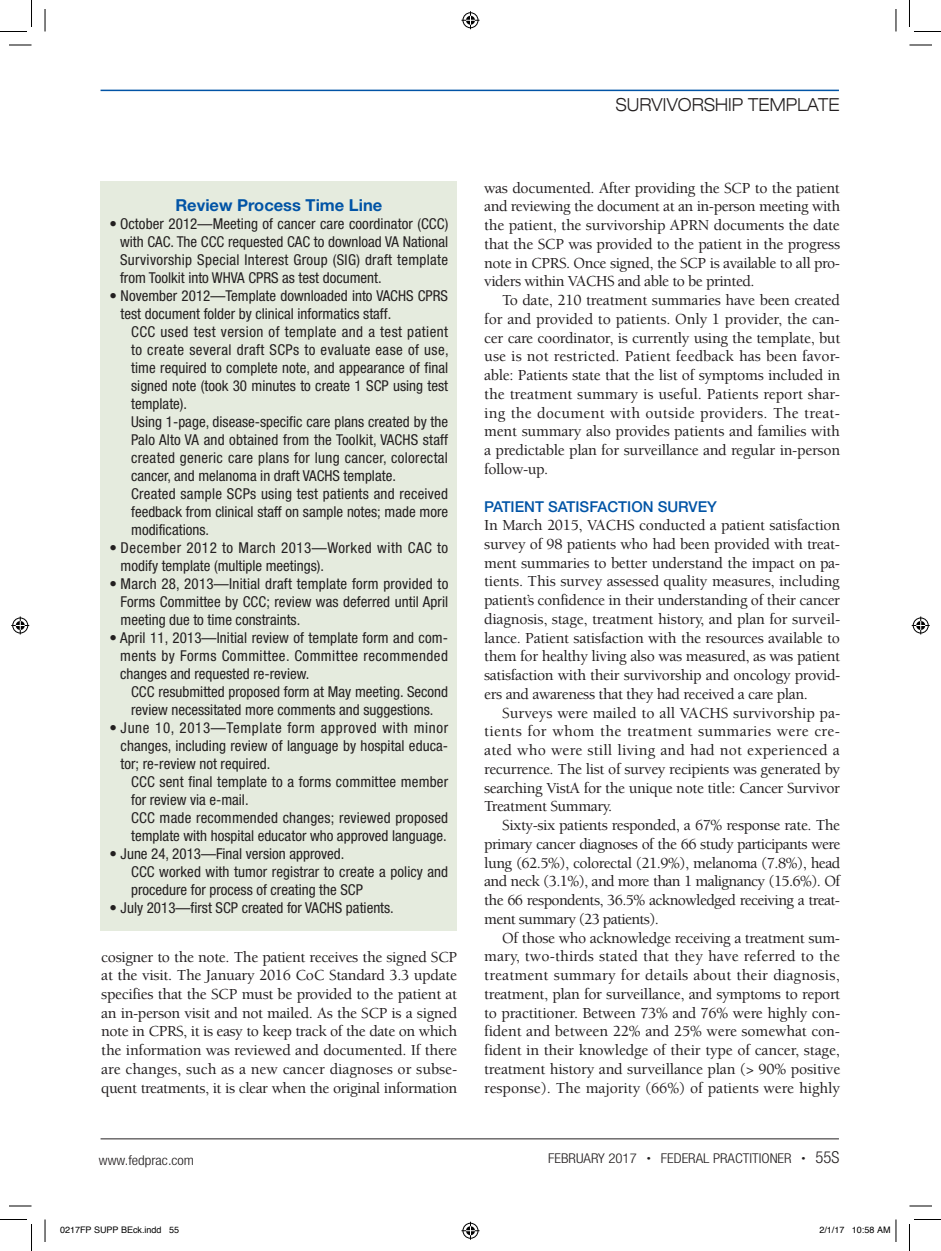
<style>
.page{position:relative;width:941px;height:1251px;background:#fff}
.page>*{position:absolute;margin:0;border:0;box-sizing:border-box;transform-origin:0 0}
.t1{font:300 expanded 18px "Helvetica Neue LT Std";letter-spacing:.01em;color:#231f20;scale:.9 1}
.t2{font:700 16.5px "Helvetica Neue LT Std";color:#0154a6}
.t3{font:500 15.75px/18.8px "Berkeley Std";letter-spacing:-.025em;color:#231f20;text-align:justify}
.t4{font:condensed 15px/18px "Helvetica Neue LT Std";color:#231f20}
.t5{font:condensed 15px/18px "Helvetica Neue LT Std";letter-spacing:.035em;color:#231f20}
.t6{font:500 15px "Helvetica Neue LT Std";color:#0154a6}
.t7{font:300 condensed 13.5px "Helvetica Neue LT Std";color:#231f20;scale:1.1 1}
.t8{font:9px "Helvetica";color:#000}
.s1{font-size:7.5px}
.s2{font-size:16.5px}
</style>
<div class="page">
<hr style="left:100px;top:1138px;width:738px;height:1px;background:#231f20">
<hr style="left:100px;top:90px;width:738px;height:1px;background:#0154a6">
<div style="left:100px;top:181px;width:357px;height:750px;background:#e5ebde"></div>
<svg style="left:9px;top:45px;width:23px;height:1px"></svg>
<svg style="left:909px;top:45px;width:23px;height:1px"></svg>
<svg style="left:9px;top:1206px;width:23px;height:1px"></svg>
<svg style="left:909px;top:1206px;width:23px;height:1px"></svg>
<svg style="left:45px;top:9px;width:1px;height:23px"></svg>
<svg style="left:45px;top:1220px;width:1px;height:22px"></svg>
<svg style="left:895px;top:9px;width:1px;height:23px"></svg>
<svg style="left:0;top:0;width:32px;height:32px"></svg>
<svg style="left:0;top:1219px;width:32px;height:32px"></svg>
<svg style="left:909px;top:0;width:31px;height:32px"></svg>
<svg style="left:909px;top:1219px;width:31px;height:32px"></svg>
<svg style="left:461px;top:11px;width:18px;height:18px"></svg>
<svg style="left:461px;top:1222px;width:18px;height:18px"></svg>
<svg style="left:11px;top:616px;width:18px;height:18px"></svg>
<svg style="left:911px;top:616px;width:18px;height:18px"></svg>
<svg style="left:895px;top:1220px;width:1px;height:22px"></svg>
<p class="t1" style="left:615px;top:94px;width:250px">SURVIVORSHIP TEMPLATE</p>
<p class="t2" style="left:175px;top:195px;width:208px">Review Process Time Line</p>
<p class="t4" style="left:120px;top:214px;width:330px;text-align:justify;text-indent:-10px">• October 2012—Meeting of cancer care coordinator (CCC) with CAC. The CCC requested CAC to download VA National Survivorship Special Interest Group (SIG) draft template from Toolkit into WHVA CPRS as test document.</p>
<p class="t4" style="left:121px;top:286px;width:329px;text-indent:-11px">• November 2012—Template downloaded into VACHS CPRS test document folder by clinical informatics staff.</p>
<p class="t4" style="left:131px;top:322px;width:319px">CCC used test version of template and a test patient to create several draft SCPs to evaluate ease of use, time required to complete note, and appearance of final signed note (took 30 minutes to create 1 SCP using test template).<br>Using 1-page, disease-specific care plans created by the Palo Alto VA and obtained from the Toolkit, VACHS staff created generic care plans for lung cancer, colorectal cancer, and melanoma in draft VACHS template.<br>Created sample SCPs using test patients and received feedback from clinical staff on sample notes; made more modifications.</p>
<p class="t5" style="left:121px;top:538px;width:329px;text-indent:-11px">• December 2012 to March 2013—Worked with CAC to modify template (multiple meetings).</p>
<p class="t4" style="left:121px;top:574px;width:329px;text-align:justify;text-indent:-11px">• March 28, 2013—Initial draft template form provided to Forms Committee by CCC; review was deferred until April meeting due to time constraints.</p>
<p class="t4" style="left:120px;top:628px;width:329px;text-align:justify;text-indent:-11px">• April 11, 2013—Initial review of template form and com&shy;ments by Forms Committee. Committee recommended changes and requested re-review.</p>
<p class="t4" style="left:131px;top:682px;width:318px">CCC resubmitted proposed form at May meeting. Second review necessitated more comments and suggestions.</p>
<p class="t4" style="left:121px;top:718px;width:329px;text-align:justify;text-indent:-11px">• June 10, 2013—Template form approved with minor changes, including review of language by hospital educa&shy;tor; re-review not required.</p>
<p class="t4" style="left:131px;top:772px;width:318px">CCC sent final template to a forms committee member for review via e-mail.<br>CCC made recommended changes; reviewed proposed template with hospital educator who approved language.</p>
<p class="t4" style="left:131px;top:844px;width:318px;text-indent:-22px">• June 24, 2013—Final version approved.<br>CCC worked with tumor registrar to create a policy and procedure for process of creating the SCP</p>
<p class="t4" style="left:110px;top:898px;width:286px">• July 2013—first SCP created for VACHS patients.</p>
<p class="t3" style="left:101px;top:947px;width:357px">cosigner to the note. The patient receives the signed SCP at the visit. The January 2016 CoC Standard 3.3 update specifies that the SCP must be provided to the patient at an in-person visit and not mailed. As the SCP is a signed note in CPRS, it is easy to keep track of the date on which the information was reviewed and documented. If there are changes, such as a new cancer diagnoses or subse&shy;quent treatments, it is clear when the original information</p>
<p class="t3" style="left:484px;top:179px;width:357px">was documented. After providing the SCP to the patient and reviewing the document at an in-person meeting with the patient, the survivorship APRN documents the date that the SCP was provided to the patient in the progress note in CPRS. Once signed, the SCP is available to all pro&shy;viders within VACHS and able to be printed.</p>
<p class="t3" style="left:484px;top:291px;width:357px;text-indent:18px">To date, 210 treatment summaries have been created for and provided to patients. Only 1 provider, the can&shy;cer care coordinator, is currently using the template, but use is not restricted. Patient feedback has been favor&shy;able: Patients state that the list of symptoms included in the treatment summary is useful. Patients report shar&shy;ing the document with outside providers. The treat&shy;ment summary also provides patients and families with a predictable plan for surveillance and regular in-person follow-up.</p>
<p class="t6" style="left:484px;top:497px;width:234px">PATIENT SATISFACTION SURVEY</p>
<p class="t3" style="left:484px;top:516px;width:357px">In March 2015, VACHS conducted a patient satisfaction survey of 98 patients who had been provided with treat&shy;ment summaries to better understand the impact on pa&shy;tients. This survey assessed quality measures, including patient’s confidence in their understanding of their cancer diagnosis, stage, treatment history, and plan for surveil&shy;lance. Patient satisfaction with the resources available to them for healthy living also was measured, as was patient satisfaction with their survivorship and oncology provid&shy;ers and awareness that they had received a care plan.</p>
<p class="t3" style="left:484px;top:704px;width:357px;text-indent:18px">Surveys were mailed to all VACHS survivorship pa&shy;tients for whom the treatment summaries were cre&shy;ated who were still living and had not experienced a recurrence. The list of survey recipients was generated by searching VistA for the unique note title: Cancer Survivor Treatment Summary.</p>
<p class="t3" style="left:484px;top:816px;width:357px;text-indent:18px">Sixty-six patients responded, a 67% response rate. The primary cancer diagnoses of the 66 study participants were lung (62.5%), colorectal (21.9%), melanoma (7.8%), head and neck (3.1%), and more than 1 malignancy (15.6%). Of the 66 respondents, 36.5% acknowledged receiving a treat&shy;ment summary (23 patients).</p>
<p class="t3" style="left:484px;top:929px;width:357px;text-indent:18px">Of those who acknowledge receiving a treatment sum&shy;mary, two-thirds stated that they have referred to the treatment summary for details about their diagnosis, treatment, plan for surveillance, and symptoms to report to practitioner. Between 73% and 76% were highly con&shy;fident and between 22% and 25% were somewhat con&shy;fident in their knowledge of their type of cancer, stage, treatment history and surveillance plan (&gt; 90% positive response). The majority (66%) of patients were highly</p>
<p class="t7" style="left:99px;top:1152px;width:88px">www.fedprac.com</p>
<p class="t7" style="left:548px;top:1151px;width:266px">FEBRUARY 2017 <span class="s1">•</span> FEDERAL PRACTITIONER <span class="s1">•</span> <span class="s2">55S</span></p>
<p class="t8" style="left:60px;top:1223px;width:121px">0217FP SUPP BEck.indd 55</p>
<p class="t8" style="left:819px;top:1223px;width:73px">2/1/17 10:58 AM</p>
</div>
